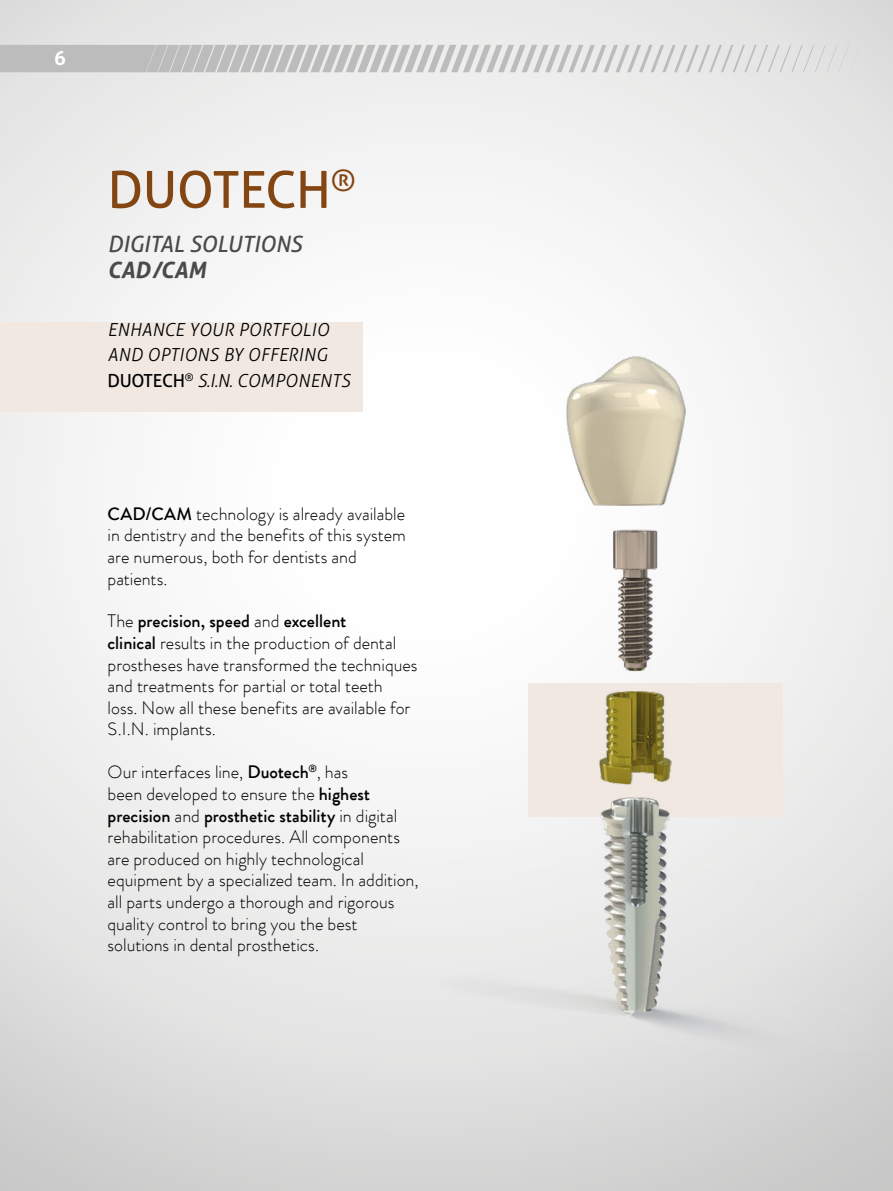
<style>
.page{position:relative;width:893px;height:1191px;background:#fff}
.page>*{position:absolute;margin:0;border:0;box-sizing:border-box;transform-origin:0 0}
.t1{font:51px "Aller";letter-spacing:-.01em;color:#834511}
.t2{font:italic 22.5px "Aller";letter-spacing:-.005em;color:#4a4a49}
.t3{font:italic 700 22.5px "Aller";letter-spacing:.005em;color:#4a4a49}
.t4{font:700 19.5px "Aller";color:#fff}
.t5{font:300 18px/21.6px "Brandon Grotesque";color:#000}
.t6{font:italic 300 18px/25.5px "Aller";letter-spacing:.01em;color:#000}
.s1{font-weight:400;font-style:normal}
.s2{font-weight:500}
</style>
<div class="page">
<div style="left:0;top:322px;width:362px;height:89px;background:#f1e8e1"></div>
<img style="left:440px;top:315px;width:433px;height:734px">
<svg style="left:0;top:45px;width:860px;height:27px;background:#cecece"></svg>
<p class="t4" style="left:54px;top:46px;width:13px">6</p>
<h1 class="t1" style="left:108px;top:159px;width:250px">DUOTECH<sup>®</sup></h1>
<p class="t2" style="left:108px;top:231px;width:196px">DIGITAL SOLUTIONS</p>
<p class="t3" style="left:108px;top:256px;width:100px">CAD/CAM</p>
<p class="t6" style="left:108px;top:316px;width:244px">ENHANCE YOUR PORTFOLIO<br>AND OPTIONS BY OFFERING<br><span class="s1">DUOTECH</span><sup>®</sup> S.I.N. COMPONENTS</p>
<p class="t5" style="left:108px;top:503px;width:300px"><span class="s2">CAD/CAM</span> technology is already available in dentistry and the benefits of this system are numerous, both for dentists and patients.</p>
<p class="t5" style="left:108px;top:610px;width:312px">The <span class="s2">precision, speed</span> and <span class="s2">excellent<br>clinical</span> results in the production of dental prostheses have transformed the techniques and treatments for partial or total teeth<br>loss. Now all these benefits are available for S.I.N. implants.</p>
<p class="t5" style="left:108px;top:761px;width:313px">Our interfaces line, <span class="s2">Duotech</span><sup>®</sup>, has<br>been developed to ensure the <span class="s2">highest precision</span> and <span class="s2">prosthetic stability</span> in digital rehabilitation procedures. All components are produced on highly technological equipment by a specialized team. In addition, all parts undergo a thorough and rigorous quality control to bring you the best solutions in dental prosthetics.</p>
</div>
